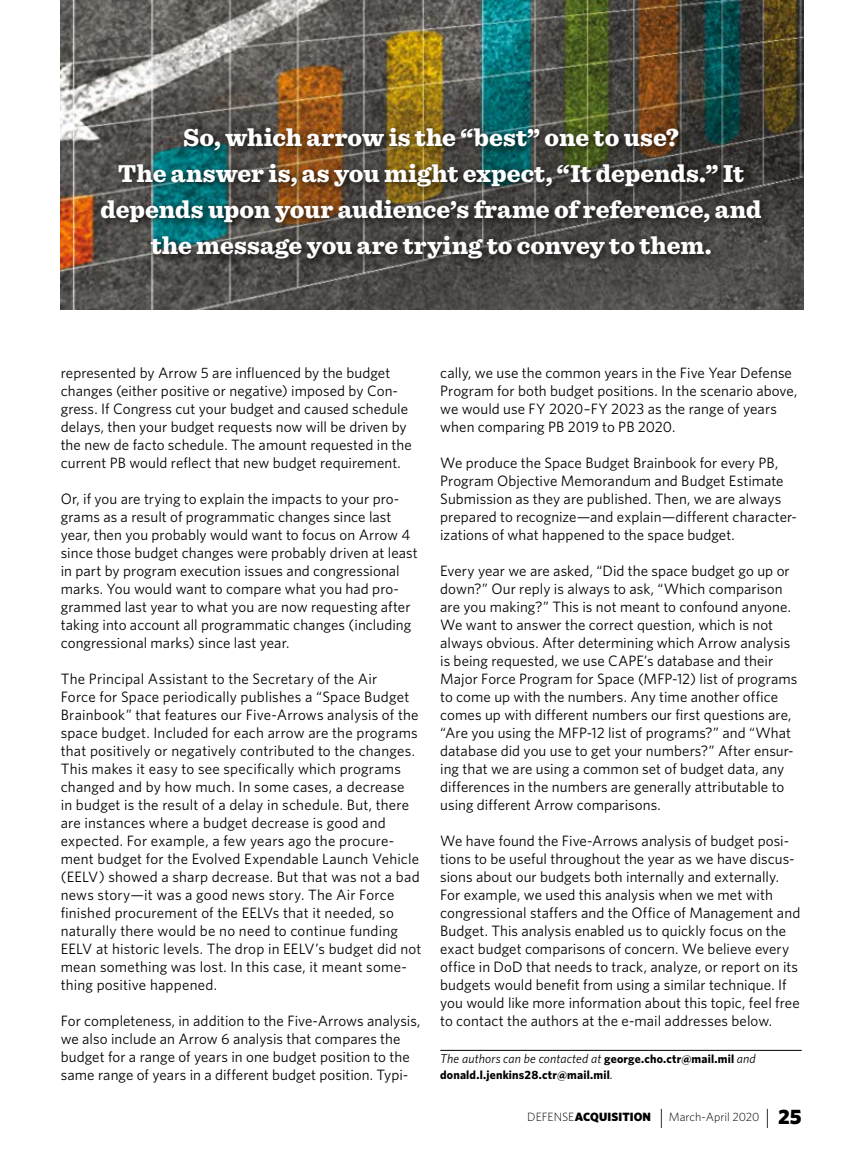
<style>
.page{position:relative;width:864px;height:1161px;background:#fff}
.page>*{position:absolute;margin:0;border:0;box-sizing:border-box;transform-origin:0 0}
.t1{font:900 25.5px/36px "Sentinel";color:#fff;text-align:center}
.body_text{font:15px/18px "Whitney";letter-spacing:.005em;color:#000}
.bio{font:italic 12.75px "Whitney";letter-spacing:.01em;color:#000}
.t2{font:300 12px "Whitney";color:#000}
.bio-2{font:700 12px "Whitney";letter-spacing:.015em;color:#000}
.s1{font-weight:700;font-style:normal;font-size:12px}
.s2{font-weight:400;font-style:italic;font-size:12.75px}
.s3{font-weight:900}
.s4{font-size:21px}
.s5{font-weight:900;font-size:21px}
</style>
<div class="page">
<hr style="left:440px;top:1050px;width:362px;height:1px;background:#000">
<img style="left:60px;top:0;width:743px;height:310px">
<div style="left:95px;top:123px;width:676px;height:147px;background:#000;opacity:.75"></div>
<h1 class="t1" style="left:101px;top:119px;width:663px">So, which arrow is the “best” one to use?<br>The answer is, as you might expect, “It depends.” It depends upon your audience’s frame of reference, and the message you are trying to convey to them.</h1>
<p class="body_text" style="left:61px;top:364px;width:353px">represented by Arrow 5 are influenced by the budget changes (either positive or negative) imposed by Con&shy;gress. If Congress cut your budget and caused schedule delays, then your budget requests now will be driven by the new de facto schedule. The amount requested in the current PB would reflect that new budget requirement.</p>
<p class="body_text" style="left:61px;top:490px;width:359px">Or, if you are trying to explain the impacts to your pro&shy;grams as a result of programmatic changes since last year, then you probably would want to focus on Arrow 4 since those budget changes were probably driven at least in part by program execution issues and congressional marks. You would want to compare what you had pro&shy;grammed last year to what you are now requesting after taking into account all programmatic changes (including congressional marks) since last year.</p>
<p class="body_text" style="left:61px;top:670px;width:362px">The Principal Assistant to the Secretary of the Air<br>Force for Space periodically publishes a “Space Budget Brainbook” that features our Five-Arrows analysis of the space budget. Included for each arrow are the programs that positively or negatively contributed to the changes.<br>This makes it easy to see specifically which programs changed and by how much. In some cases, a decrease<br>in budget is the result of a delay in schedule. But, there are instances where a budget decrease is good and expected. For example, a few years ago the procure&shy;ment budget for the Evolved Expendable Launch Vehicle (EELV) showed a sharp decrease. But that was not a bad news story—it was a good news story. The Air Force finished procurement of the EELVs that it needed, so naturally there would be no need to continue funding EELV at historic levels. The drop in EELV’s budget did not mean something was lost. In this case, it meant some&shy;thing positive happened.</p>
<p class="body_text" style="left:61px;top:1012px;width:361px">For completeness, in addition to the Five-Arrows analysis, we also include an Arrow 6 analysis that compares the budget for a range of years in one budget position to the same range of years in a different budget position. Typi-</p>
<p class="body_text" style="left:440px;top:364px;width:359px">cally, we use the common years in the Five Year Defense Program for both budget positions. In the scenario above, we would use FY 2020–FY 2023 as the range of years when comparing PB 2019 to PB 2020.</p>
<p class="body_text" style="left:440px;top:454px;width:358px">We produce the Space Budget Brainbook for every PB, Program Objective Memorandum and Budget Estimate Submission as they are published. Then, we are always prepared to recognize—and explain—different character&shy;izations of what happened to the space budget.</p>
<p class="body_text" style="left:440px;top:562px;width:359px">Every year we are asked, “Did the space budget go up or down?” Our reply is always to ask, “Which comparison are you making?” This is not meant to confound anyone.<br>We want to answer the correct question, which is not always obvious. After determining which Arrow analysis is being requested, we use CAPE’s database and their Major Force Program for Space (MFP-12) list of programs to come up with the numbers. Any time another office comes up with different numbers our first questions are, “Are you using the MFP-12 list of programs?” and “What database did you use to get your numbers?” After ensur&shy;ing that we are using a common set of budget data, any differences in the numbers are generally attributable to using different Arrow comparisons.</p>
<p class="body_text" style="left:440px;top:832px;width:362px">We have found the Five-Arrows analysis of budget posi&shy;tions to be useful throughout the year as we have discus&shy;sions about our budgets both internally and externally.<br>For example, we used this analysis when we met with congressional staffers and the Office of Management and Budget. This analysis enabled us to quickly focus on the exact budget comparisons of concern. We believe every office in DoD that needs to track, analyze, or report on its budgets would benefit from using a similar technique. If you would like more information about this topic, feel free to contact the authors at the e-mail addresses below.</p>
<p class="bio" style="left:440px;top:1051px;width:317px">The authors can be contacted at <span class="s1">george.cho.ctr@mail.mil</span> and</p>
<p class="bio-2" style="left:440px;top:1068px;width:174px">donald.l.jenkins28.ctr@mail.mil<span class="s2">.</span></p>
<p class="t2" style="left:527px;top:1110px;width:276px">DEFENSE<span class="s3">ACQUISITION</span> <span class="s4">|</span> March-April 2020 <span class="s4">|</span> <span class="s5">25</span></p>
</div>
